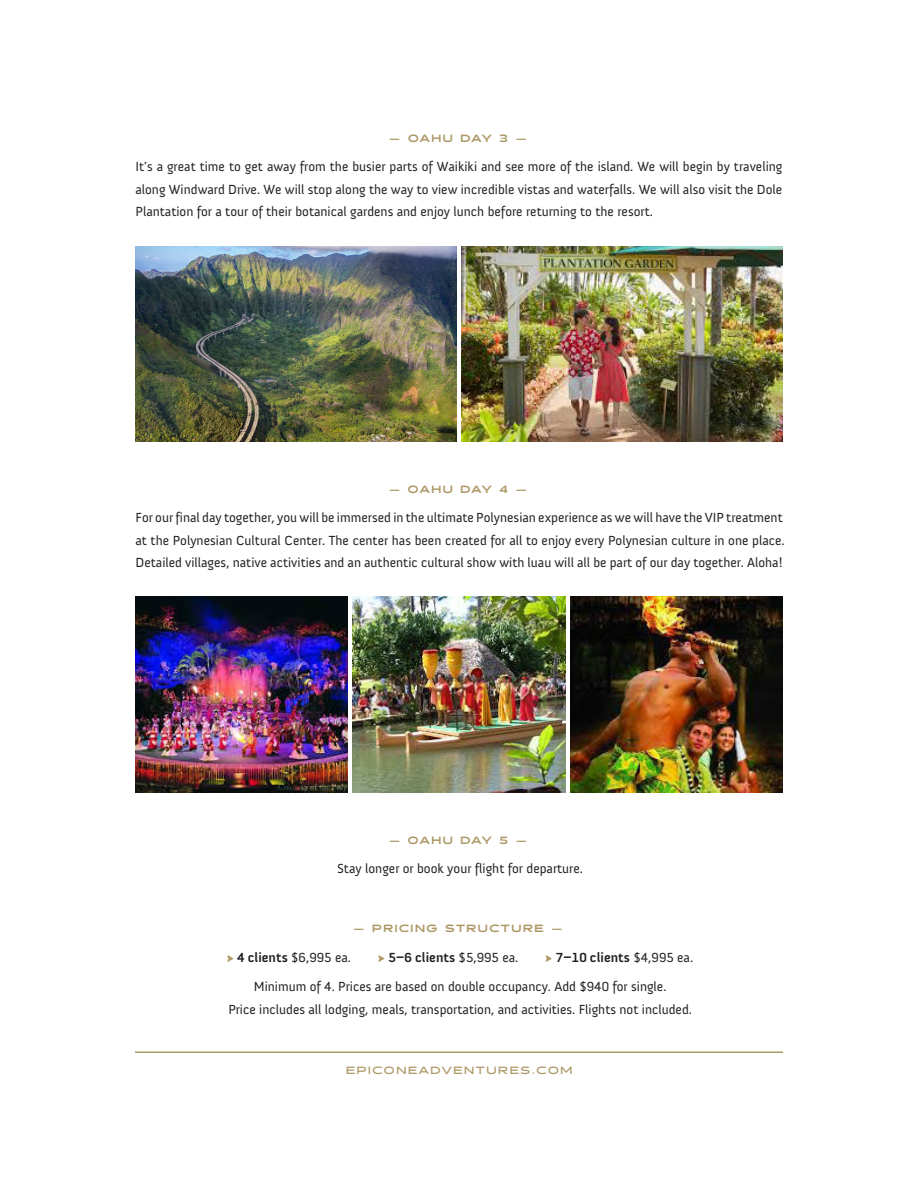
<style>
.page{position:relative;width:918px;height:1188px;background:#fff}
.page>*{position:absolute;margin:0;border:0;box-sizing:border-box;transform-origin:0 0}
.Paragraph_Style_1{font:13.5px/22.5px "Anivers";color:#231f20;text-align:justify}
.Paragraph_Style_1-2{font:700 13.5px "Anivers";color:#231f20}
.Paragraph_Style_1-3{font:900 10.5px "Halogen";letter-spacing:.15em;color:#ad9866}
.Paragraph_Style_1-4{font:700 10.5px "Halogen";letter-spacing:.15em;color:#af9b69}
.s1{color:#ad9866}
.s2{font-weight:700}
.s3{font-weight:400;color:#ad9866}
.s4{font-weight:400}
</style>
<div class="page">
<img style="left:135px;top:596px;width:213px;height:196px">
<img style="left:353px;top:596px;width:212px;height:196px">
<img style="left:570px;top:596px;width:213px;height:196px">
<hr style="left:135px;top:1052px;width:648px;height:1px;background:#ad9866">
<img style="left:135px;top:246px;width:322px;height:196px">
<img style="left:461px;top:246px;width:322px;height:196px">
<p class="Paragraph_Style_1-3" style="left:389px;top:132px;width:140px">— OAHU DAY 3 —</p>
<p class="Paragraph_Style_1" style="left:135px;top:156px;width:649px">It’s a great time to get away from the busier parts of Waikiki and see more of the island. We will begin by traveling along Windward Drive. We will stop along the way to view incredible vistas and waterfalls. We will also visit the Dole Plantation for a tour of their botanical gardens and enjoy lunch before returning to the resort.</p>
<p class="Paragraph_Style_1-3" style="left:389px;top:483px;width:140px">— OAHU DAY 4 —</p>
<p class="Paragraph_Style_1" style="left:135px;top:507px;width:651px;text-align:left">For our final day together, you will be immersed in the ultimate Polynesian experience as we will have the VIP treatment at the Polynesian Cultural Center. The center has been created for all to enjoy every Polynesian culture in one place.<br>Detailed villages, native activities and an authentic cultural show with luau will all be part of our day together. Aloha!</p>
<p class="Paragraph_Style_1-3" style="left:389px;top:834px;width:140px">— OAHU DAY 5 —</p>
<p class="Paragraph_Style_1" style="left:337px;top:858px;width:247px">Stay longer or book your flight for departure.</p>
<p class="Paragraph_Style_1-3" style="left:353px;top:922px;width:211px">— PRICING STRUCTURE —</p>
<p class="Paragraph_Style_1" style="left:227px;top:946px;width:126px"><span class="s1">√</span> <span class="s2">4 clients</span> $6,995 ea.</p>
<p class="Paragraph_Style_1-2" style="left:378px;top:950px;width:142px"><span class="s3">√</span> 5–6 clients <span class="s4">$5,995 ea.</span></p>
<p class="Paragraph_Style_1-2" style="left:545px;top:950px;width:149px"><span class="s3">√</span> 7–10 clients <span class="s4">$4,995 ea.</span></p>
<p class="Paragraph_Style_1" style="left:228px;top:976px;width:465px;text-align:center">Minimum of 4. Prices are based on double occupancy. Add $940 for single.<br>Price includes all lodging, meals, transportation, and activities. Flights not included.</p>
<p class="Paragraph_Style_1-4" style="left:346px;top:1063px;width:228px">EPICONEADVENTURES.COM</p>
</div>
